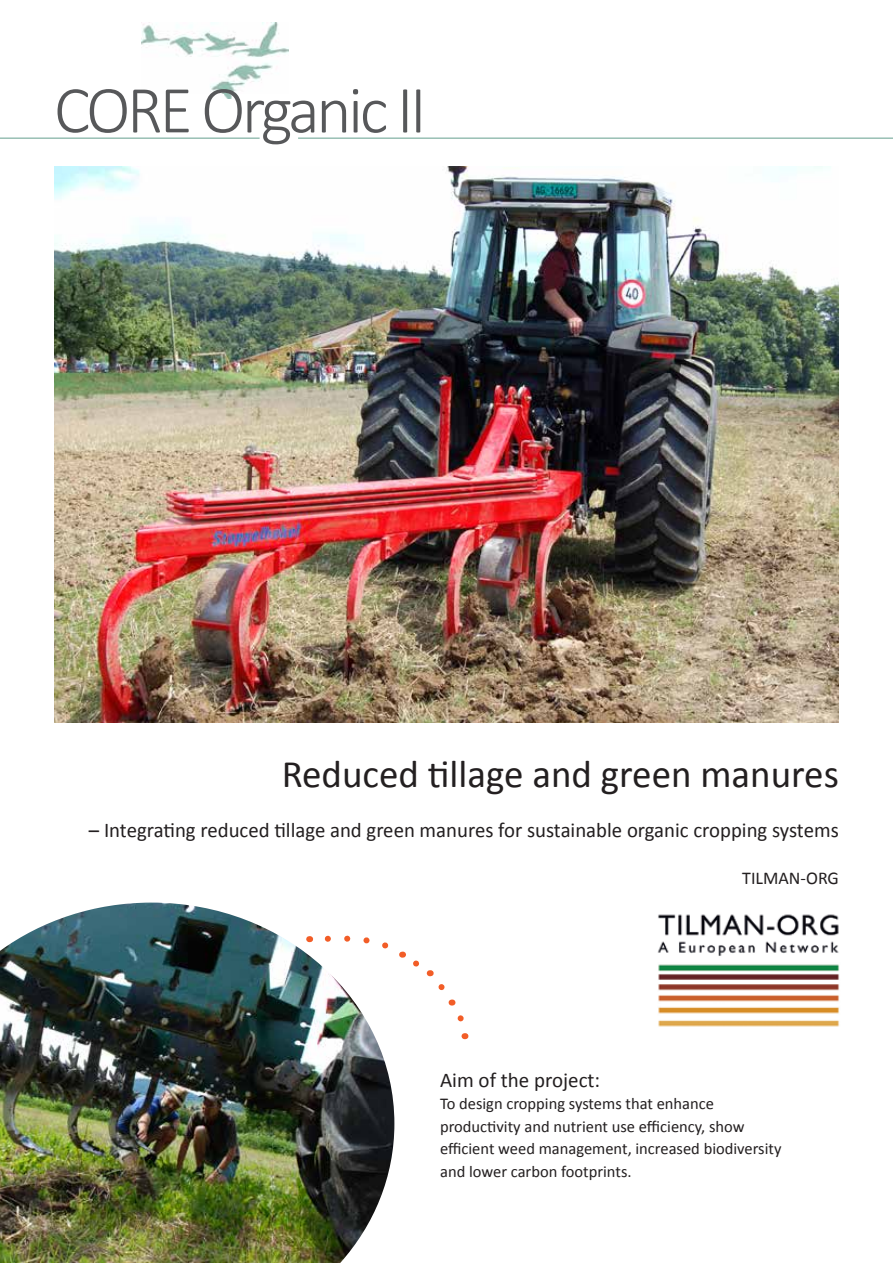
<style>
.page{position:relative;width:893px;height:1263px;background:#fff}
.page>*{position:absolute;margin:0;border:0;box-sizing:border-box;transform-origin:0 0}
.t1{font:300 67.65px "Calibri";letter-spacing:-.05em;color:#57585a}
.t2{font:39px "Calibri";color:#231f20}
.t3{font:21px "Calibri";color:#231f20}
.t4{font:18px "Calibri";color:#231f20}
.t5{font:16.5px/22.5px "Calibri";color:#231f20}
</style>
<div class="page">
<img style="left:141px;top:22px;width:147px;height:76px">
<hr style="left:298px;top:137px;width:595px;height:2px;background:#98bfb4">
<hr style="left:0;top:137px;width:260px;height:2px;background:#98bfb4">
<svg style="left:401px;top:951px;width:63px;height:71px"></svg>
<img style="left:0;top:902px;width:394px;height:361px">
<img style="left:657px;top:914px;width:183px;height:113px">
<img style="left:54px;top:167px;width:785px;height:556px">
<h1 class="t1" style="left:54px;top:68px;width:374px">CORE Organic II</h1>
<h2 class="t2" style="left:282px;top:749px;width:559px">Reduced tillage and green manures</h2>
<p class="t3" style="left:89px;top:817px;width:751px">– Integrating reduced tillage and green manures for sustainable organic cropping systems</p>
<p class="t4" style="left:742px;top:866px;width:98px">TILMAN-ORG</p>
<p class="t3" style="left:440px;top:1066px;width:162px">Aim of the project:</p>
<p class="t5" style="left:440px;top:1092px;width:343px">To design cropping systems that enhance productivity and nutrient use efficiency, show efficient weed management, increased biodiversity and lower carbon footprints.</p>
</div>
